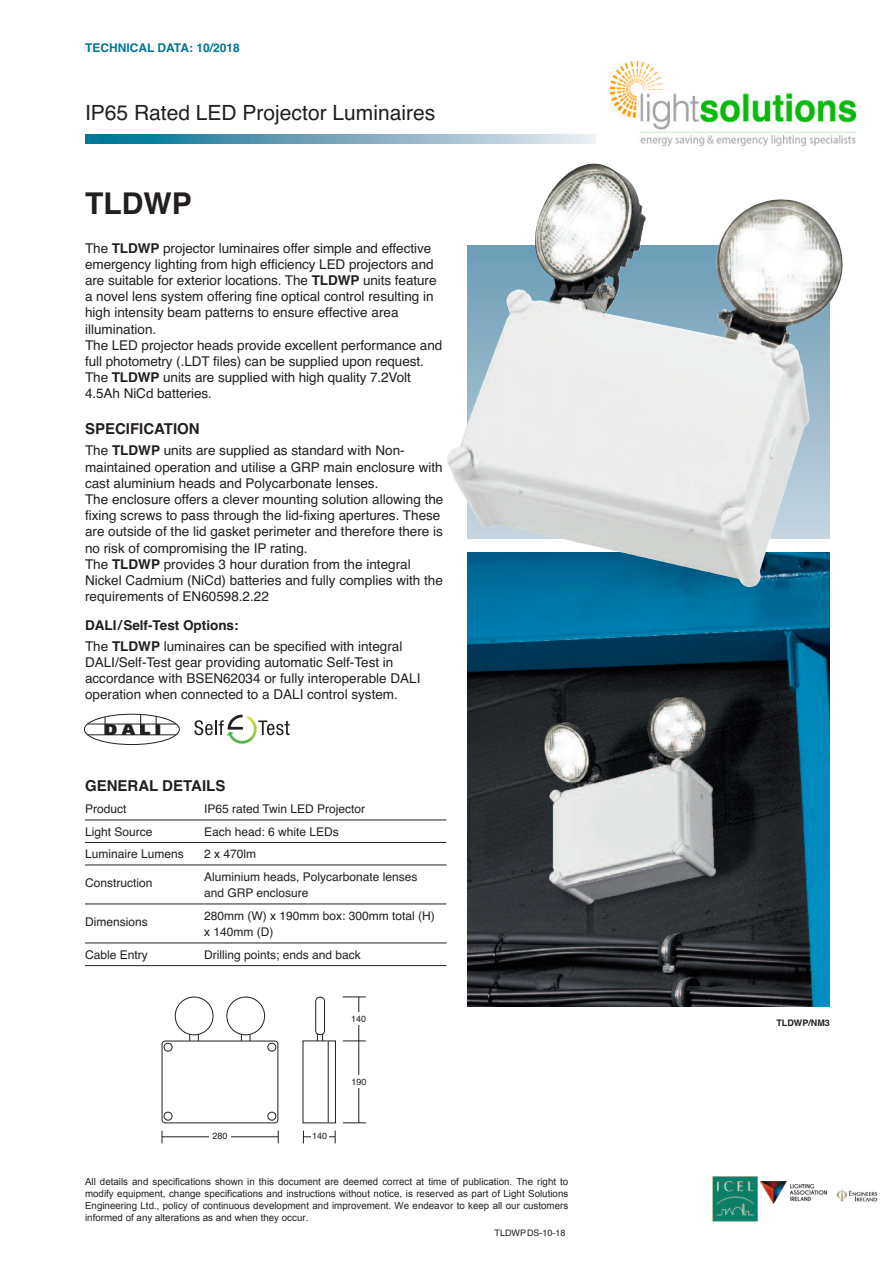
<style>
.page{position:relative;width:893px;height:1263px;background:#fff}
.page>*{position:absolute;margin:0;border:0;box-sizing:border-box;transform-origin:0 0}
.t1{font:700 30px "Helvetica";color:#231f20}
.t2{font:21px "Helvetica";color:#231f20}
.t3{font:900 15.3px "Frutiger";color:#231f20;scale:1.05 1}
.t4{font:700 15px "Helvetica";color:#231f20}
.t5{font:13.5px/16.2px "Helvetica";color:#231f20}
.t6{font:12px/16.5px "Helvetica";color:#231f20}
.t7{font:700 12px "Helvetica";color:#017696}
.t8{font:9.75px/12px "Arial";color:#231f20;text-align:justify}
.t9{font:9px "Helvetica";color:#231f20}
.t10{font:700 9px "Helvetica";color:#231f20}
.s1{font-weight:700}
</style>
<div class="page">
<div style="left:241px;top:1033px;width:9px;height:9px;border:1px solid #231f20"></div>
<div style="left:175px;top:997px;width:38px;height:38px;border:1px solid #231f20;border-radius:50%"></div>
<div style="left:227px;top:997px;width:38px;height:38px;border:1px solid #231f20;border-radius:50%"></div>
<div style="left:317px;top:1033px;width:6px;height:9px;border:1px solid #231f20"></div>
<div style="left:316px;top:997px;width:9px;height:38px;border:1px solid #231f20;border-radius:4px"></div>
<div style="left:303px;top:1041px;width:33px;height:82px;border:1px solid #231f20"></div>
<hr style="left:328px;top:1041px;width:1px;height:82px;background:#231f20">
<div style="left:162px;top:1041px;width:116px;height:82px;border:1px solid #231f20;border-radius:3px"></div>
<div style="left:164px;top:1043px;width:8px;height:8px;border:1px solid #231f20;border-radius:50%"></div>
<div style="left:164px;top:1112px;width:8px;height:8px;border:1px solid #231f20;border-radius:50%"></div>
<div style="left:268px;top:1043px;width:8px;height:8px;border:1px solid #231f20;border-radius:50%"></div>
<div style="left:268px;top:1112px;width:8px;height:8px;border:1px solid #231f20;border-radius:50%"></div>
<svg style="left:85px;top:134px;width:510px;height:9px"></svg>
<hr style="left:85px;top:820px;width:361px;height:1px;background:#231f20">
<hr style="left:85px;top:842px;width:361px;height:1px;background:#231f20">
<hr style="left:85px;top:865px;width:361px;height:1px;background:#231f20">
<hr style="left:85px;top:904px;width:361px;height:1px;background:#231f20">
<hr style="left:85px;top:943px;width:361px;height:1px;background:#231f20">
<hr style="left:85px;top:965px;width:361px;height:1px;background:#231f20">
<img style="left:712px;top:1177px;width:45px;height:44px">
<svg style="left:162px;top:1130px;width:1px;height:13px"></svg>
<svg style="left:278px;top:1130px;width:1px;height:13px"></svg>
<svg style="left:303px;top:1130px;width:1px;height:13px"></svg>
<svg style="left:335px;top:1130px;width:1px;height:13px"></svg>
<svg style="left:343px;top:997px;width:23px;height:1px"></svg>
<svg style="left:343px;top:1041px;width:23px;height:1px"></svg>
<svg style="left:343px;top:1122px;width:23px;height:1px"></svg>
<hr style="left:162px;top:1136px;width:116px;height:1px;background:#231f20">
<hr style="left:303px;top:1136px;width:32px;height:1px;background:#231f20">
<div style="left:311px;top:1132px;width:17px;height:13px;background:#fff"></div>
<div style="left:209px;top:1132px;width:22px;height:13px;background:#fff"></div>
<hr style="left:359px;top:997px;width:1px;height:126px;background:#231f20">
<div style="left:348px;top:1012px;width:21px;height:13px;background:#fff"></div>
<div style="left:348px;top:1075px;width:21px;height:13px;background:#fff"></div>
<div style="left:84px;top:714px;width:96px;height:31px;border:1px solid #231f20;border-radius:50%"></div>
<hr style="left:87px;top:724px;width:89px;height:1px;background:#231f20">
<hr style="left:88px;top:734px;width:88px;height:1px;background:#231f20">
<svg style="left:105px;top:717px;width:1px;height:18px"></svg>
<svg style="left:140px;top:714px;width:1px;height:21px"></svg>
<svg style="left:156px;top:716px;width:1px;height:19px"></svg>
<svg style="left:194px;top:715px;width:96px;height:29px"></svg>
<svg style="left:468px;top:245px;width:361px;height:293px"></svg>
<img style="left:468px;top:553px;width:361px;height:453px">
<img style="left:447px;top:163px;width:280px;height:302px">
<img style="left:611px;top:61px;width:244px;height:86px">
<img style="left:760px;top:1181px;width:67px;height:23px">
<img style="left:836px;top:1188px;width:42px;height:14px">
<p class="t7" style="left:85px;top:40px;width:156px">TECHNICAL DATA: 10/2018</p>
<h2 class="t2" style="left:85px;top:100px;width:352px">IP65 Rated LED Projector Luminaires</h2>
<h1 class="t1" style="left:85px;top:186px;width:108px">TLDWP</h1>
<p class="t5" style="left:85px;top:240px;width:359px">The <span class="s1">TLDWP</span> projector luminaires offer simple and effective emergency lighting from high efficiency LED projectors and are suitable for exterior locations. The <span class="s1">TLDWP</span> units feature a novel lens system offering fine optical control resulting in high intensity beam patterns to ensure effective area illumination.<br>The LED projector heads provide excellent performance and full photometry (.LDT files) can be supplied upon request.<br>The <span class="s1">TLDWP</span> units are supplied with high quality 7.2Volt 4.5Ah NiCd batteries.</p>
<p class="t4" style="left:85px;top:420px;width:116px">SPECIFICATION</p>
<p class="t5" style="left:85px;top:443px;width:360px">The <span class="s1">TLDWP</span> units are supplied as standard with Non&shy;maintained operation and utilise a GRP main enclosure with cast aluminium heads and Polycarbonate lenses.<br>The enclosure offers a clever mounting solution allowing the fixing screws to pass through the lid-fixing apertures. These are outside of the lid gasket perimeter and therefore there is no risk of compromising the IP rating.<br>The <span class="s1">TLDWP</span> provides 3 hour duration from the integral Nickel Cadmium (NiCd) batteries and fully complies with the requirements of EN60598.2.22</p>
<p class="t5" style="left:85px;top:614px;width:319px;line-height:21px"><span class="s1">DALI/Self-Test Options:<br></span>The <span class="s1">TLDWP</span> luminaires can be specified with integral</p>
<p class="t5" style="left:85px;top:654px;width:337px">DALI/Self-Test gear providing automatic Self-Test in accordance with BSEN62034 or fully interoperable DALI operation when connected to a DALI control system.</p>
<p class="t3" style="left:104px;top:723px;width:56px">DALI</p>
<p class="t4" style="left:85px;top:777px;width:142px">GENERAL DETAILS</p>
<p class="t6" style="left:85px;top:801px;width:43px">Product</p>
<p class="t6" style="left:204px;top:801px;width:163px">IP65 rated Twin LED Projector</p>
<p class="t6" style="left:85px;top:823px;width:69px">Light Source</p>
<p class="t6" style="left:204px;top:823px;width:136px">Each head: 6 white LEDs</p>
<p class="t6" style="left:85px;top:846px;width:100px">Luminaire Lumens</p>
<p class="t6" style="left:204px;top:846px;width:54px">2 x 470lm</p>
<p class="t6" style="left:85px;top:874px;width:69px">Construction</p>
<p class="t6" style="left:204px;top:868px;width:215px">Aluminium heads, Polycarbonate lenses and GRP enclosure</p>
<p class="t6" style="left:85px;top:913px;width:64px">Dimensions</p>
<p class="t6" style="left:204px;top:907px;width:232px">280mm (W) x 190mm box: 300mm total (H) x 140mm (D)</p>
<p class="t6" style="left:85px;top:946px;width:64px">Cable Entry</p>
<p class="t6" style="left:204px;top:946px;width:158px">Drilling points; ends and back</p>
<p class="t9" style="left:351px;top:1013px;width:17px">140</p>
<p class="t9" style="left:213px;top:1131px;width:17px">280</p>
<p class="t9" style="left:312px;top:1131px;width:17px">140</p>
<p class="t9" style="left:351px;top:1076px;width:17px">190</p>
<p class="t8" style="left:85px;top:1176px;width:485px">All details and specifications shown in this document are deemed correct at time of publication. The right to modify equipment, change specifications and instructions without notice, is reserved as part of Light Solutions Engineering Ltd., policy of continuous development and improvement. We endeavor to keep all our customers informed of any alterations as and when they occur.</p>
<p class="t9" style="left:495px;top:1227px;width:72px">TLDWPDS-10-18</p>
<p class="t10" style="left:776px;top:1017px;width:55px">TLDWP/NM3</p>
</div>
